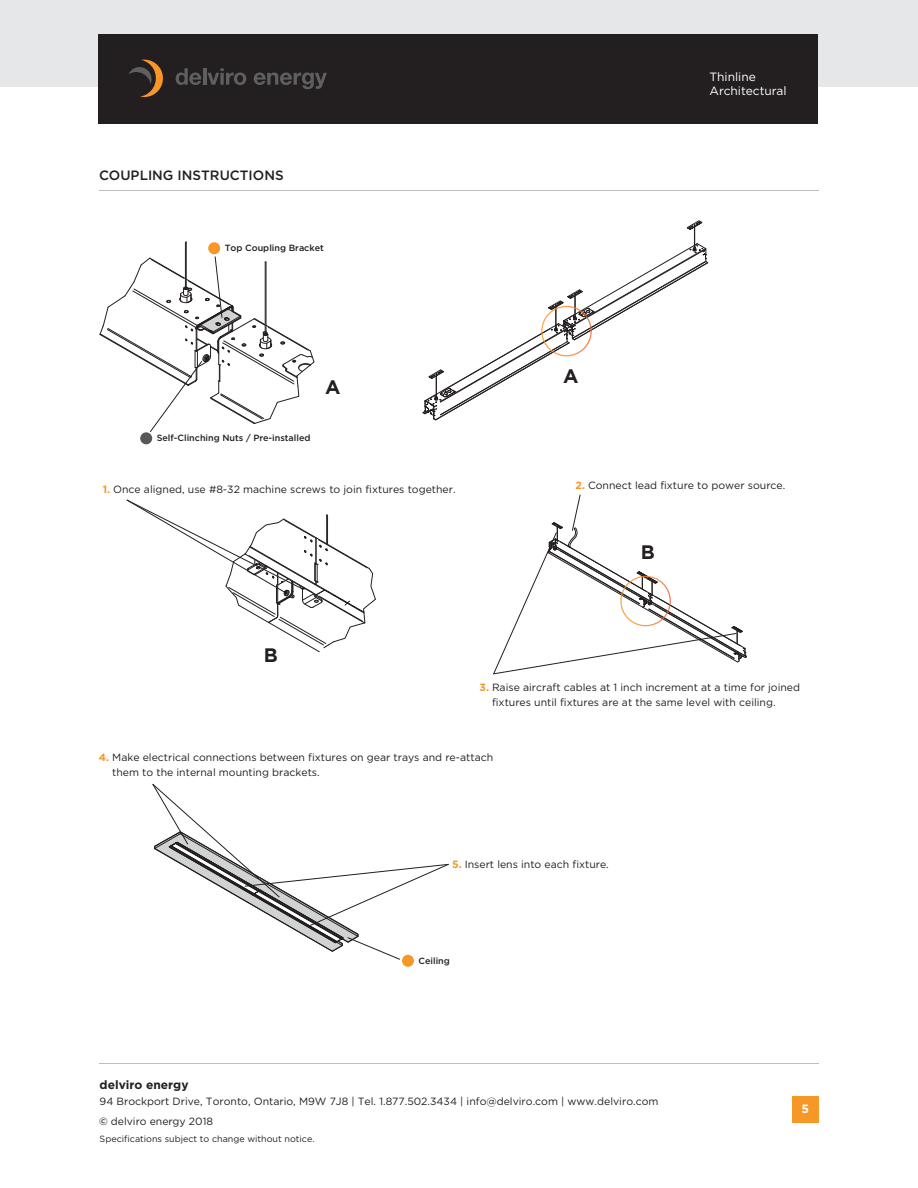
<style>
.page{position:relative;width:918px;height:1188px;background:#fff}
.page>*{position:absolute;margin:0;border:0;box-sizing:border-box;transform-origin:0 0}
.t1{font:700 19.5px "Gotham";color:#231f20}
.t2{font:500 13.5px "Gotham";color:#231f20}
.t3{font:12px/14.4px "Gotham";color:#fff}
.t4{font:700 12px "Gotham";color:#231f20}
.t5{font:700 12px "Gotham";color:#fff}
.t6{font:10.5px/15px "Gotham";color:#231f20}
.t7{font:500 9px "Gotham";color:#231f20}
.t8{font:9px "Gotham";color:#231f20}
.s1{font-weight:700;color:#f79727}
.s2{font-weight:500}
</style>
<div class="page">
<hr style="left:99px;top:190px;width:720px;height:1px;background:#bcbdc0">
<div style="left:792px;top:1096px;width:26px;height:27px;background:#f79727"></div>
<hr style="left:99px;top:1063px;width:720px;height:1px;background:#bcbdc0">
<div style="left:0;top:0;width:918px;height:87px;background:#e6e7e9"></div>
<div style="left:98px;top:34px;width:720px;height:90px;background:#231f20"></div>
<svg style="left:129px;top:59px;width:34px;height:38px"></svg>
<svg style="left:176px;top:68px;width:25px;height:17px"></svg>
<hr style="left:203px;top:68px;width:3px;height:17px;background:#5f5f62">
<svg style="left:207px;top:68px;width:39px;height:17px"></svg>
<svg style="left:254px;top:72px;width:73px;height:17px"></svg>
<svg style="left:126px;top:499px;width:250px;height:154px"></svg>
<div style="left:208px;top:242px;width:12px;height:12px;background:#f79727;border-radius:50%"></div>
<div style="left:140px;top:432px;width:12px;height:12px;background:#57585a;border-radius:50%"></div>
<hr style="left:185px;top:242px;width:1px;height:46px;background:#231f20">
<hr style="left:186px;top:242px;width:1px;height:46px;background:#231f20">
<svg style="left:99px;top:251px;width:216px;height:182px"></svg>
<svg style="left:152px;top:783px;width:297px;height:177px"></svg>
<div style="left:402px;top:955px;width:12px;height:12px;background:#f79727;border-radius:50%"></div>
<svg style="left:422px;top:220px;width:287px;height:201px"></svg>
<svg style="left:493px;top:494px;width:254px;height:181px"></svg>
<p class="t2" style="left:99px;top:168px;width:186px">COUPLING INSTRUCTIONS</p>
<p class="t7" style="left:225px;top:243px;width:101px">Top Coupling Bracket</p>
<h1 class="t1" style="left:325px;top:376px;width:17px">A</h1>
<p class="t7" style="left:157px;top:433px;width:155px">Self-Clinching Nuts / Pre-installed</p>
<h1 class="t1" style="left:563px;top:365px;width:17px">A</h1>
<p class="t3" style="left:710px;top:69px;width:79px">Thinline<br>Architectural</p>
<p class="t6" style="left:103px;top:481px;width:354px"><span class="s1">1.</span> Once aligned, use #8-32 machine screws to join fixtures together.</p>
<p class="t6" style="left:576px;top:478px;width:211px"><span class="s1">2.</span> Connect lead fixture to power source.</p>
<h1 class="t1" style="left:264px;top:644px;width:16px">B</h1>
<h1 class="t1" style="left:641px;top:541px;width:16px">B</h1>
<p class="t6" style="left:492px;top:679px;width:310px;text-indent:-13px"><span class="s1">3.</span> Raise aircraft cables at 1 inch increment at a time for joined fixtures until fixtures are at the same level with ceiling.</p>
<p class="t6" style="left:112px;top:749px;width:383px;text-indent:-13px"><span class="s1">4.</span> Make electrical connections between fixtures on gear trays and re-attach them to the internal mounting brackets.</p>
<p class="t6" style="left:452px;top:856px;width:158px"><span class="s1">5.</span> Insert lens into each fixture.</p>
<p class="t7" style="left:419px;top:956px;width:33px">Ceiling</p>
<p class="t4" style="left:100px;top:1078px;width:90px">delviro energy</p>
<p class="t6" style="left:100px;top:1094px;width:560px">94 Brockport Drive, Toronto, Ontario, M9W 7J8 | Tel. 1.877.502.3434 | info@delviro.com | www.delviro.com</p>
<p class="t6" style="left:99px;top:1113px;width:116px"><span class="s2">©</span> delviro energy 2018</p>
<p class="t8" style="left:100px;top:1133px;width:216px">Specifications subject to change without notice.</p>
<p class="t5" style="left:801px;top:1102px;width:9px">5</p>
</div>
